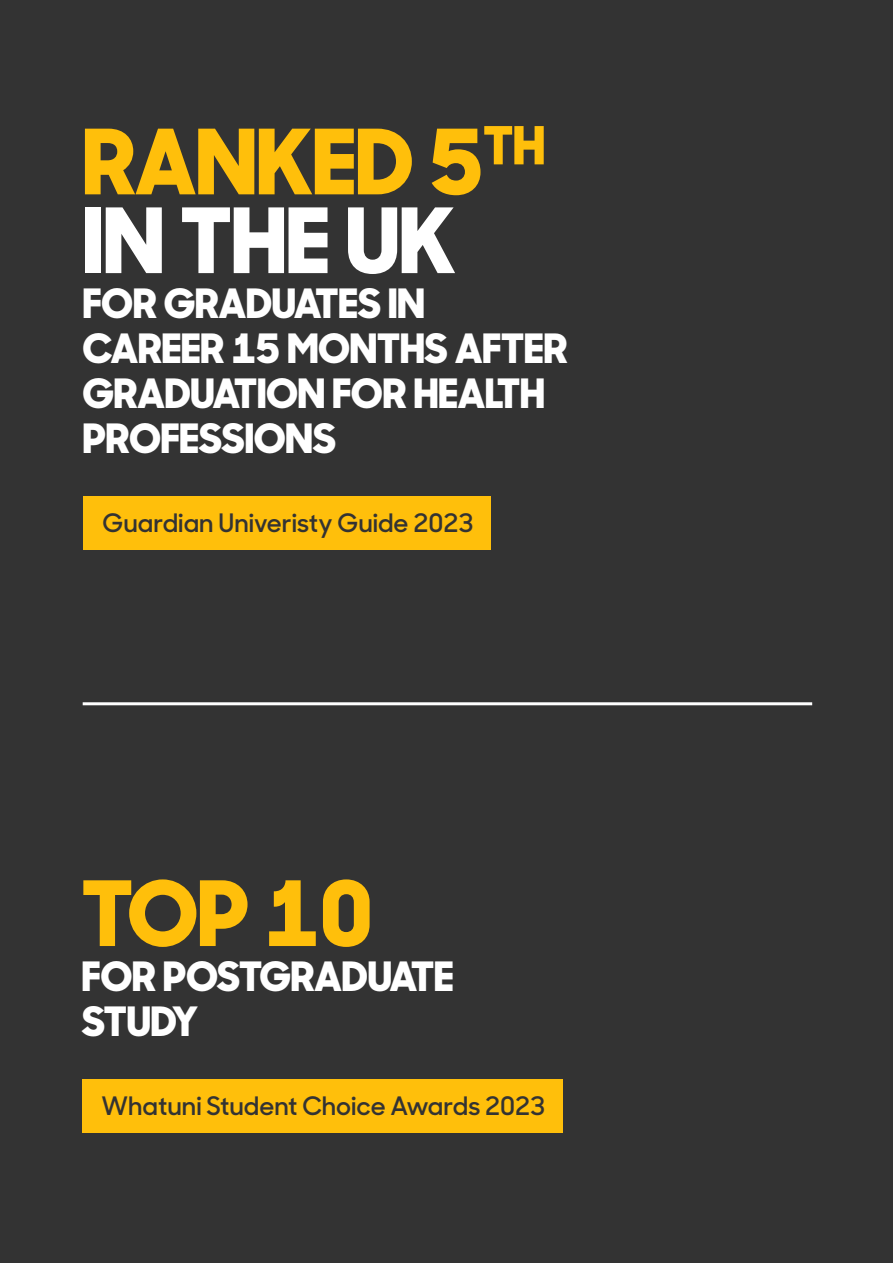
<style>
.page{position:relative;width:893px;height:1263px;background:#333}
.page>*{position:absolute;margin:0;border:0;box-sizing:border-box;transform-origin:0 0}
.t1{font:800 90px/78.8px "Sharp Sans No 1";color:#ffbf0b}
.t2{font:800 40.5px/45px "Sharp Sans No 1";color:#fff}
.t3{font:600 25.5px "Sharp Sans No 1";color:#333}
.s1{color:#fff}
</style>
<div class="page">
<div style="left:83px;top:496px;width:407px;height:53px;background:#ffbf0b"></div>
<div style="left:82px;top:1079px;width:480px;height:53px;background:#ffbf0b"></div>
<hr style="left:83px;top:702px;width:729px;height:3px;background:#fff">
<p class="t1" style="left:83px;top:118px;width:464px">RANKED 5<sup>TH<br></sup><span class="s1">IN THE UK</span></p>
<p class="t2" style="left:83px;top:279px;width:486px">FOR GRADUATES IN<br>CAREER 15 MONTHS AFTER<br>GRADUATION FOR HEALTH<br>PROFESSIONS</p>
<p class="t3" style="left:102px;top:503px;width:372px">Guardian Univeristy Guide 2023</p>
<p class="t1" style="left:82px;top:870px;width:293px">TOP 10</p>
<p class="t2" style="left:82px;top:952px;width:373px">FOR POSTGRADUATE<br>STUDY</p>
<p class="t3" style="left:102px;top:1086px;width:445px">Whatuni Student Choice Awards 2023</p>
</div>
